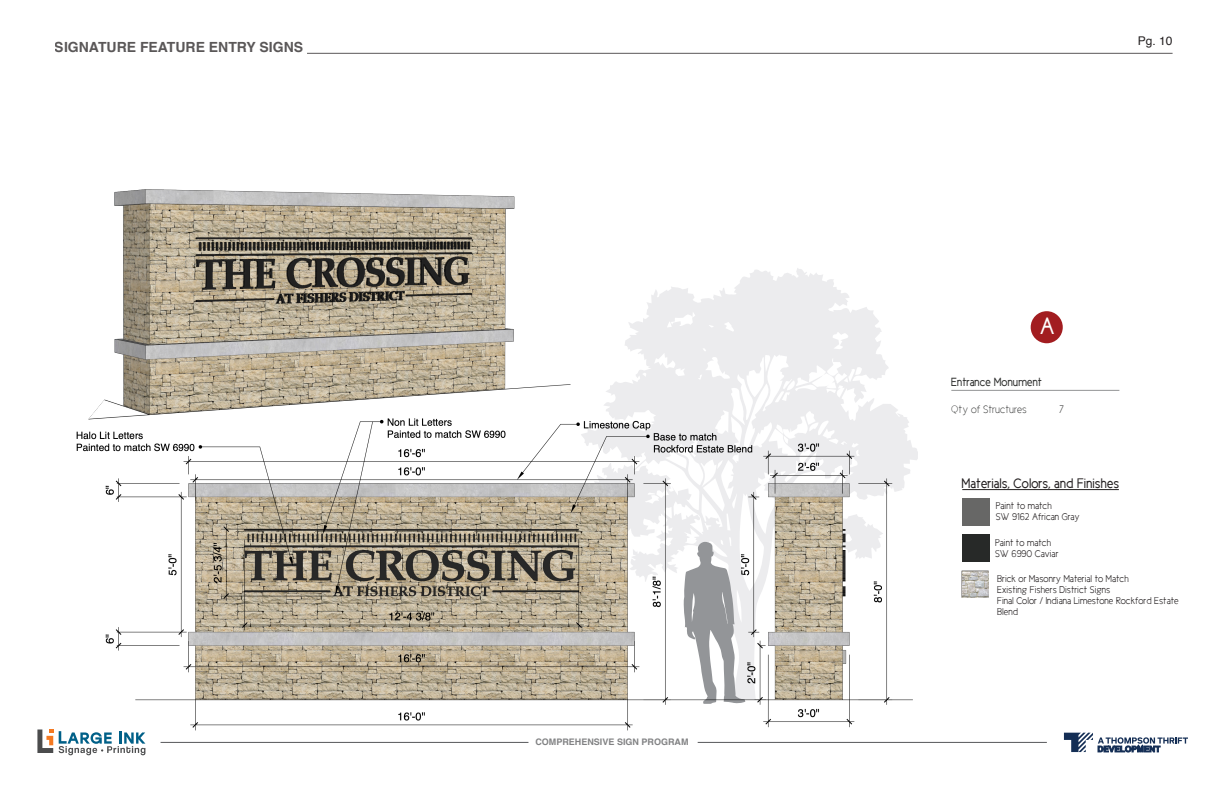
<style>
.page{position:relative;width:1224px;height:792px;background:#fff}
.page>*{position:absolute;margin:0;border:0;box-sizing:border-box;transform-origin:0 0}
.t1{font:24px "Cicle Gordita";color:#fff}
.t2{font:14px "Cicle Gordita";color:#231f20}
.t3{font:700 14px "Helvetica";color:#231f20}
.t4{font:12px "Cicle Gordita";color:#2e2f2e}
.t5{font:12px "Helvetica";color:#231f20}
.t6{font:11px "Cicle Fina";color:#2e2f2e}
.t7{font:10px/11px "Cicle Semi";color:#231f20}
.t8{font:700 9px "Helvetica";color:#57585a}
</style>
<div class="page">
<img style="left:37px;top:52px;width:1151px;height:704px">
<h2 class="t3" style="left:55px;top:39px;width:250px">SIGNATURE FEATURE ENTRY SIGNS</h2>
<p class="t8" style="left:535px;top:737px;width:155px">COMPREHENSIVE SIGN PROGRAM</p>
<p class="t5" style="left:1138px;top:32px;width:36px">Pg. 10</p>
<h1 class="t1" style="left:1040px;top:314px;width:16px">A</h1>
<p class="t4" style="left:951px;top:375px;width:92px">Entrance Monument</p>
<p class="t6" style="left:951px;top:404px;width:77px">Qty of Structures</p>
<p class="t6" style="left:1059px;top:404px;width:6px">7</p>
<p class="t2" style="left:962px;top:476px;width:159px">Materials, Colors, and Finishes</p>
<p class="t7" style="left:996px;top:500px;width:58px">Paint to match</p>
<p class="t7" style="left:996px;top:511px;width:86px">SW 9162 African Gray</p>
<p class="t7" style="left:995px;top:537px;width:58px">Paint to match</p>
<p class="t7" style="left:995px;top:548px;width:65px">SW 6990 Caviar</p>
<p class="t7" style="left:997px;top:573px;width:183px">Brick or Masonry Material to Match<br>Existing Fishers District Signs<br>Final Color / Indiana Limestone Rockford Estate<br>Blend</p>
</div>
